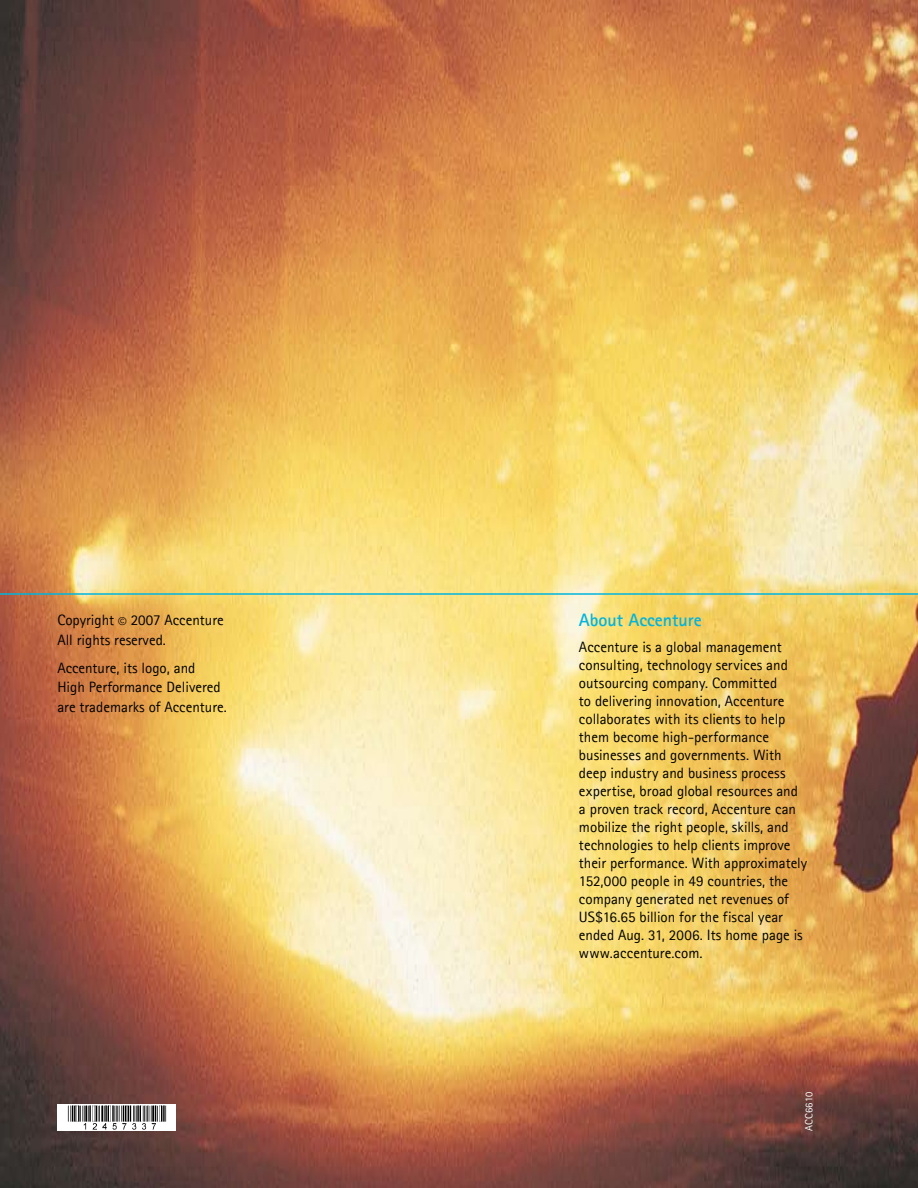
<style>
.page{position:relative;width:918px;height:1188px;background:#fff}
.page>*{position:absolute;margin:0;border:0;box-sizing:border-box;transform-origin:0 0}
.t1{font:700 18px "Agfa Rotis Sans Serif";color:#00b4de}
.t2{font:15px/18px "Agfa Rotis Sans Serif";color:#000}
.t3{font:10.5px "Agfa Rotis Sans Serif";letter-spacing:.015em;color:#fff}
.s1{font-size:17.25px}
</style>
<div class="page">
<img style="left:0;top:0;width:918px;height:1188px">
<hr style="left:0;top:593px;width:918px;height:2px;background:#00b4de">
<img style="left:57px;top:1104px;width:119px;height:27px">
<p class="t2" style="left:57px;top:610px;width:168px;line-height:19.5px">Copyright <span class="s1">©</span> 2007 Accenture<br>All rights reserved.</p>
<p class="t2" style="left:57px;top:658px;width:171px;line-height:19.5px">Accenture, its logo, and<br>High Performance Delivered are trademarks of Accenture.</p>
<p class="t1" style="left:579px;top:608px;width:124px">About Accenture</p>
<p class="t2" style="left:579px;top:638px;width:230px">Accenture is a global management consulting, technology services and outsourcing company. Committed<br>to delivering innovation, Accenture collaborates with its clients to help them become high-performance businesses and governments. With deep industry and business process expertise, broad global resources and a proven track record, Accenture can mobilize the right people, skills, and technologies to help clients improve their performance. With approximately 152,000 people in 49 countries, the company generated net revenues of US$16.65 billion for the fiscal year ended Aug. 31, 2006. Its home page is www.accenture.com.</p>
<p class="t3" style="left:803px;top:1131px;width:40px;rotate:-90deg">ACC6610</p>
</div>
